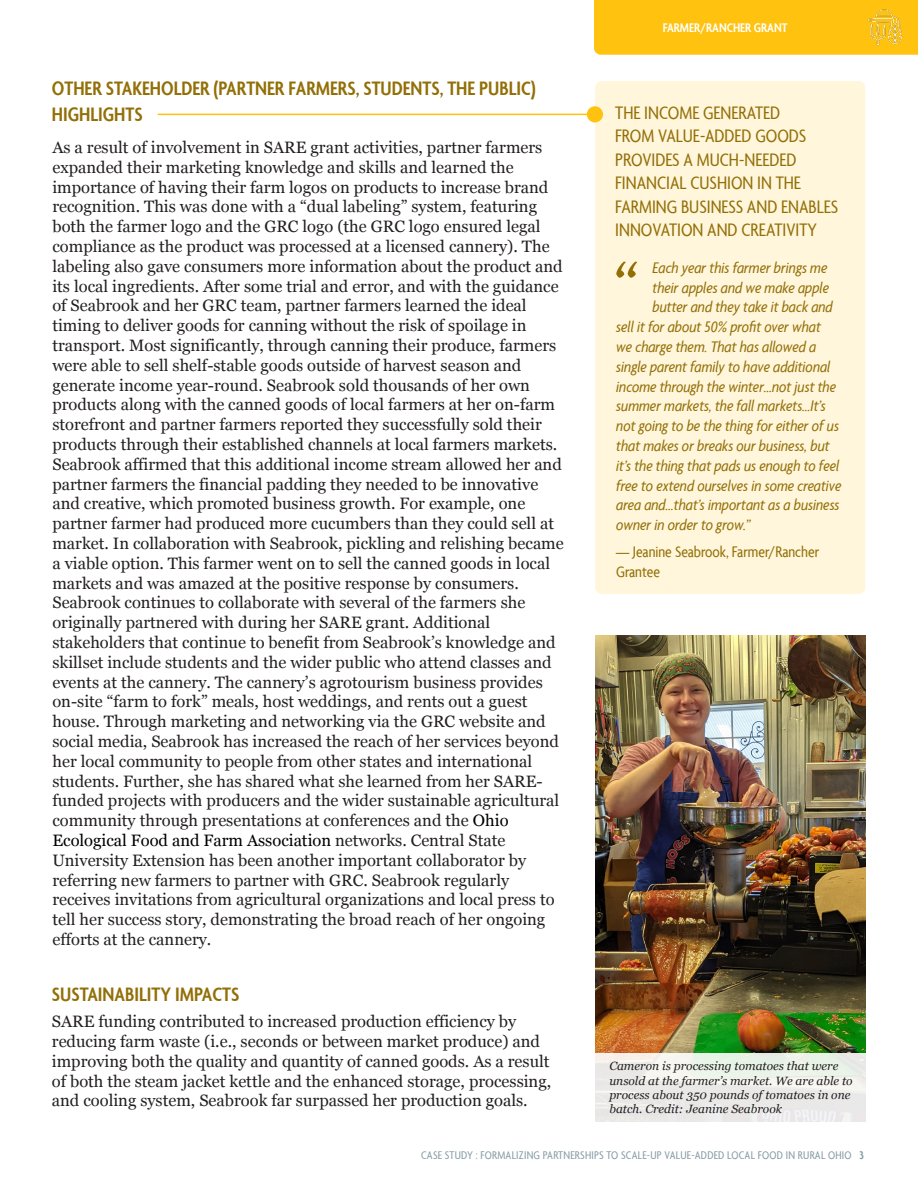
<style>
.page{position:relative;width:918px;height:1188px;background:#fff}
.page>*{position:absolute;margin:0;border:0;box-sizing:border-box;transform-origin:0 0}
.Western_Sidebar_Quote{font:italic condensed 78.6px "Agenda";color:#926f07}
.SARE_Paragraph{font:600 condensed 21px/25.2px "Agenda";color:#926f07}
.Sidebar_Heading{font:condensed 19.5px/23.4px "Agenda";color:#926f07}
.SARE_Paragraph-2{font:16.5px/19.8px "Georgia";color:#231f20}
.Western_Sidebar_Quote-2{font:italic condensed 16.5px "Agenda";color:#926f07}
.Western_Sidebar_Quote-3{font:condensed 16.5px/19.8px "Agenda";color:#926f07}
.t1{font:600 condensed 13.5px "Agenda";color:#fff}
.t2{font:italic 12px/14.4px "Georgia";color:#231f20}
.t3{font:condensed 12px "Agenda";letter-spacing:.02em;color:#839aa4}
.s1{color:#000}
.s2{font-style:italic}
.s3{font-weight:600}
</style>
<div class="page">
<div style="left:594px;top:0;width:324px;height:55px;background:#ffc20e"></div>
<img style="left:864px;top:8px;width:41px;height:40px">
<div style="left:595px;top:81px;width:270px;height:513px;background:#fff6db;border-radius:7px"></div>
<hr style="left:158px;top:114px;width:443px;height:1px;background:#ffc20e">
<div style="left:587px;top:106px;width:16px;height:16px;background:#ffc20e;border-radius:50%"></div>
<img style="left:595px;top:635px;width:270px;height:418px">
<svg style="left:595px;top:1053px;width:271px;height:69px;fill:#eaebe8"></svg>
<p class="SARE_Paragraph" style="left:52px;top:76px;width:486px">OTHER STAKEHOLDER (PARTNER FARMERS, STUDENTS, THE PUBLIC)<br>HIGHLIGHTS</p>
<p class="SARE_Paragraph-2" style="left:52px;top:137px;width:513px">As a result of involvement in SARE grant activities, partner farmers expanded their marketing knowledge and skills and learned the importance of having their farm logos on products to increase brand recognition. This was done with a “dual labeling” system, featuring both the farmer logo and the GRC logo (the GRC logo ensured legal compliance as the product was processed at a licensed cannery). The labeling also gave consumers more information about the product and its local ingredients. After some trial and error, and with the guidance of Seabrook and her GRC team, partner farmers learned the ideal timing to deliver goods for canning without the risk of spoilage in transport. Most significantly, through canning their produce, farmers were able to sell shelf-stable goods outside of harvest season and generate income year-round. Seabrook sold thousands of her own products along with the canned goods of local farmers at her on-farm storefront and partner farmers reported they successfully sold their products through their established channels at local farmers markets.<br>Seabrook affirmed that this additional income stream allowed her and partner farmers the financial padding they needed to be innovative and creative, which promoted business growth. For example, one partner farmer had produced more cucumbers than they could sell at market. In collaboration with Seabrook, pickling and relishing became a viable option. This farmer went on to sell the canned goods in local markets and was amazed at the positive response by consumers.<br>Seabrook continues to collaborate with several of the farmers she originally partnered with during her SARE grant. Additional stakeholders that continue to benefit from Seabrook’s knowledge and skillset include students and the wider public who attend classes and events at the cannery. The cannery’s agrotourism business provides on-site “farm to fork” meals, host weddings, and rents out a guest house. Through marketing and networking via the GRC website and social media, Seabrook has increased the reach of her services beyond her local community to people from other states and international students. Further, she has shared what she learned from her SARE&shy;funded projects with producers and the wider sustainable agricultural community through presentations at conferences and the <span class="s1">Ohio Ecological Food and Farm Association</span> networks. Central State University Extension has been another important collaborator by referring new farmers to partner with GRC. Seabrook regularly receives invitations from agricultural organizations and local press to tell her success story, demonstrating the broad reach of her ongoing efforts at the cannery.</p>
<p class="SARE_Paragraph" style="left:52px;top:981px;width:189px">SUSTAINABILITY IMPACTS</p>
<p class="SARE_Paragraph-2" style="left:52px;top:1012px;width:501px">SARE funding contributed to increased production efficiency by reducing farm waste (i.e., seconds or between market produce) and improving both the quality and quantity of canned goods. As a result of both the steam jacket kettle and the enhanced storage, processing, and cooling system, Seabrook far surpassed her production goals.</p>
<p class="t1" style="left:663px;top:20px;width:126px">FARMER/RANCHER GRANT</p>
<p class="Sidebar_Heading" style="left:615px;top:101px;width:224px">THE INCOME GENERATED<br>FROM VALUE-ADDED GOODS<br>PROVIDES A MUCH-NEEDED<br>FINANCIAL CUSHION IN THE<br>FARMING BUSINESS AND ENABLES<br>INNOVATION AND CREATIVITY</p>
<p class="Western_Sidebar_Quote" style="left:611px;top:242px;width:26px">“</p>
<p class="Western_Sidebar_Quote-2" style="left:653px;top:258px;width:176px">Each year this farmer brings me</p>
<p class="Western_Sidebar_Quote-2" style="left:653px;top:278px;width:178px">their apples and we make apple</p>
<p class="Western_Sidebar_Quote-2" style="left:653px;top:298px;width:182px">butter and they take it back and</p>
<p class="Western_Sidebar_Quote-2" style="left:616px;top:318px;width:206px">sell it for about 50% profit over what</p>
<p class="Western_Sidebar_Quote-2" style="left:616px;top:337px;width:202px">we charge them. That has allowed a</p>
<p class="Western_Sidebar_Quote-2" style="left:616px;top:357px;width:216px">single parent family to have additional</p>
<p class="Western_Sidebar_Quote-2" style="left:616px;top:377px;width:221px">income through the winter…not just the</p>
<p class="Western_Sidebar_Quote-2" style="left:616px;top:397px;width:211px">summer markets, the fall markets…It’s</p>
<p class="Western_Sidebar_Quote-2" style="left:616px;top:417px;width:224px">not going to be the thing for either of us</p>
<p class="Western_Sidebar_Quote-2" style="left:616px;top:436px;width:215px">that makes or breaks our business, but</p>
<p class="Western_Sidebar_Quote-2" style="left:616px;top:456px;width:225px">it’s the thing that pads us enough to feel</p>
<p class="Western_Sidebar_Quote-2" style="left:616px;top:476px;width:227px">free to extend ourselves in some creative</p>
<p class="Western_Sidebar_Quote-2" style="left:616px;top:496px;width:225px">area and…that’s important as a business</p>
<p class="Western_Sidebar_Quote-2" style="left:616px;top:516px;width:136px">owner in order to grow.”</p>
<p class="Western_Sidebar_Quote-3" style="left:616px;top:541px;width:204px"><span class="s2">—</span> Jeanine Seabrook, Farmer/Rancher<br>Grantee</p>
<p class="t2" style="left:609px;top:1059px;width:245px">Cameron is processing tomatoes that were unsold at the farmer’s market. We are able to process about 350 pounds of tomatoes in one batch. Credit: Jeanine Seabrook</p>
<p class="t3" style="left:421px;top:1149px;width:444px">CASE STUDY : FORMALIZING PARTNERSHIPS TO SCALE-UP VALUE-ADDED LOCAL FOOD IN RURAL OHIO <span class="s3">3</span></p>
</div>
